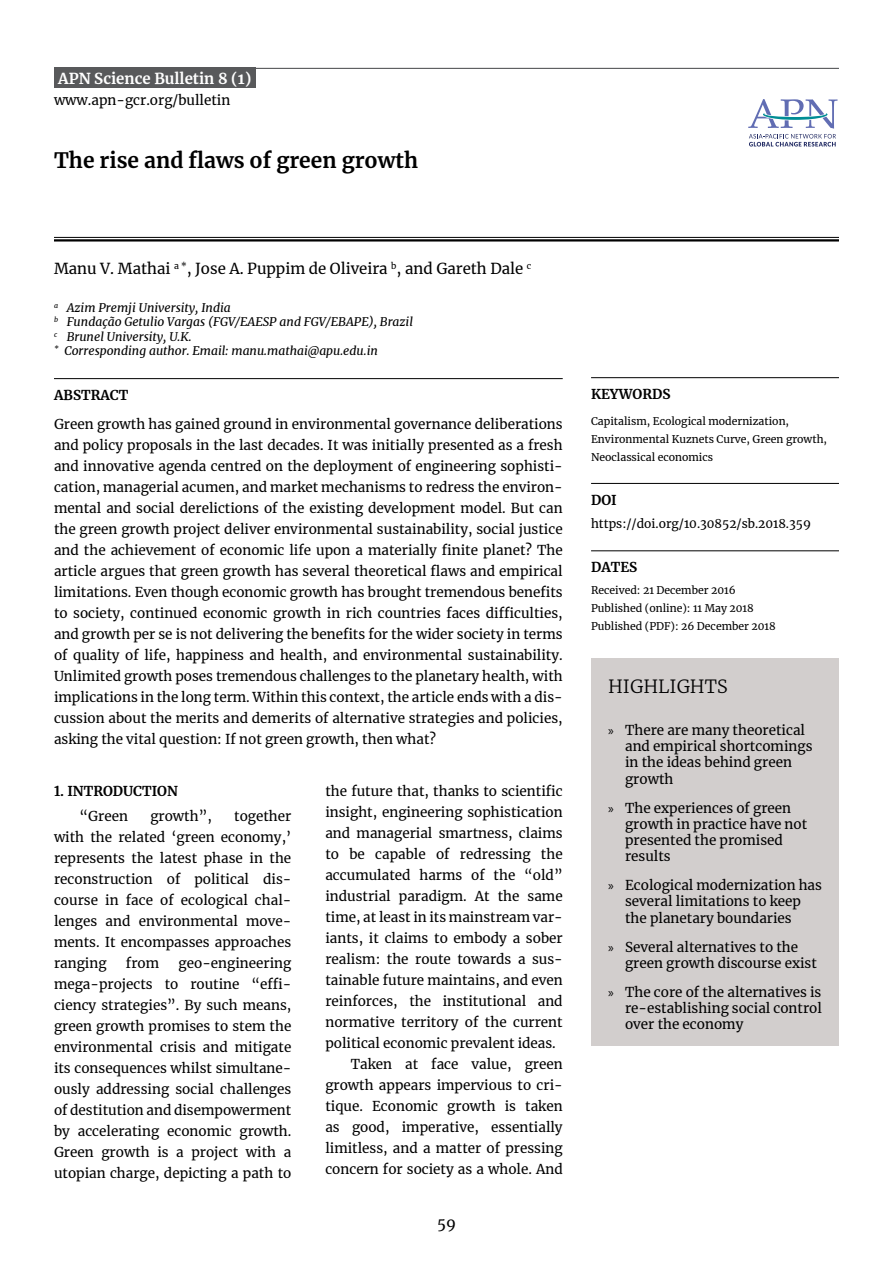
<style>
.page{position:relative;width:893px;height:1263px;background:#fff}
.page>*{position:absolute;margin:0;border:0;box-sizing:border-box;transform-origin:0 0}
.V18-Masthead__title{font:700 21px "Merriweather";color:#000}
.V18-H2{font:300 18px "Merriweather";color:#000}
.V18-Masthead__author{font:15px "Merriweather";color:#000}
.t1{font:700 15px "Merriweather";color:#fff}
.V18-Meta__first-page{font:15px "Merriweather";color:#000}
.V18-Abstract{font:13.5px/21px "Merriweather";color:#000}
.V18-Main_text{font:13.5px/21px "Merriweather";color:#000;text-align:justify}
.V18-Heading__abstrac{font:700 13.5px "Merriweather";color:#000}
.V18-H1{font:700 13.5px "Merriweather";color:#000}
.V18-Masthead-footnot{font:italic 12px "Merriweather";color:#000}
.V18-DOI{font:12px "Merriweather";color:#000}
.V18-Keywords{font:10.5px/18px "Merriweather";color:#000}
.V18-Dates{font:10.5px "Merriweather";color:#000}
.s1{font-family:"Myriad Pro"}
</style>
<div class="page">
<hr style="left:54px;top:68px;width:785px;height:1px;background:#58595b">
<div style="left:54px;top:68px;width:202px;height:20px;background:#58595b"></div>
<svg style="left:748px;top:99px;width:89px;height:48px"></svg>
<hr style="left:54px;top:237px;width:785px;height:1px;background:#000">
<hr style="left:54px;top:239px;width:785px;height:3px;background:#000">
<hr style="left:54px;top:378px;width:509px;height:1px;background:#000">
<hr style="left:591px;top:377px;width:248px;height:1px;background:#000">
<hr style="left:591px;top:483px;width:248px;height:1px;background:#000">
<hr style="left:591px;top:550px;width:248px;height:1px;background:#000">
<div style="left:591px;top:659px;width:248px;height:387px;background:#d2cecd"></div>
<p class="t1" style="left:58px;top:68px;width:195px">APN Science Bulletin 8 (1)</p>
<p class="V18-Abstract" style="left:54px;top:90px;width:178px">www.apn-gcr.org/bulletin</p>
<p class="V18-Masthead__title" style="left:54px;top:146px;width:366px">The rise and flaws of green growth</p>
<p class="V18-Masthead__author" style="left:54px;top:258px;width:479px">Manu V. Mathai <sup>a</sup> <sup>*</sup>, Jose A. Puppim de Oliveira <sup>b</sup>, and Gareth Dale <sup>c</sup></p>
<p class="V18-Masthead-footnot" style="left:54px;top:299px;width:178px"><sup>a</sup> Azim Premji University, India</p>
<p class="V18-Masthead-footnot" style="left:54px;top:314px;width:360px"><sup>b</sup> Fundação Getulio Vargas (FGV/EAESP and FGV/EBAPE), Brazil</p>
<p class="V18-Masthead-footnot" style="left:54px;top:328px;width:139px"><sup>c</sup> Brunel University, U.K.</p>
<p class="V18-Masthead-footnot" style="left:54px;top:342px;width:325px"><sup>*</sup> Corresponding author. Email: manu.mathai@apu.edu.in</p>
<p class="V18-Heading__abstrac" style="left:54px;top:386px;width:76px">ABSTRACT</p>
<p class="V18-Heading__abstrac" style="left:591px;top:385px;width:81px">KEYWORDS</p>
<p class="V18-Abstract" style="left:54px;top:413px;width:510px;text-align:justify">Green growth has gained ground in environmental governance deliberations and policy proposals in the last decades. It was initially presented as a fresh and innovative agenda centred on the deployment of engineering sophisti&shy;cation, managerial acumen, and market mechanisms to redress the environ&shy;mental and social derelictions of the existing development model. But can the green growth project deliver environmental sustainability, social justice and the achievement of economic life upon a materially finite planet? The article argues that green growth has several theoretical flaws and empirical limitations. Even though economic growth has brought tremendous benefits to society, continued economic growth in rich countries faces difficulties, and growth per se is not delivering the benefits for the wider society in terms of quality of life, happiness and health, and environmental sustainability.<br>Unlimited growth poses tremendous challenges to the planetary health, with implications in the long term. Within this context, the article ends with a dis&shy;cussion about the merits and demerits of alternative strategies and policies, asking the vital question: If not green growth, then what?</p>
<p class="V18-Keywords" style="left:591px;top:412px;width:238px">Capitalism, Ecological modernization,<br>Environmental Kuznets Curve, Green growth,<br>Neoclassical economics</p>
<p class="V18-Heading__abstrac" style="left:591px;top:491px;width:27px">DOI</p>
<p class="V18-DOI" style="left:591px;top:515px;width:221px">https://doi.org/10.30852/sb.2018.359</p>
<p class="V18-Heading__abstrac" style="left:591px;top:558px;width:48px">DATES</p>
<p class="V18-Dates" style="left:591px;top:582px;width:146px">Received: 21 December 2016</p>
<p class="V18-Dates" style="left:591px;top:600px;width:164px">Published (online): 11 May 2018</p>
<p class="V18-Dates" style="left:591px;top:618px;width:186px">Published (PDF): 26 December 2018</p>
<p class="V18-H2" style="left:608px;top:674px;width:121px">HIGHLIGHTS</p>
<p class="V18-Abstract" style="left:625px;top:722px;width:189px;line-height:16.2px;text-indent:-17px"><span class="s1">»</span> There are many theoretical and empirical shortcomings in the ideas behind green growth</p>
<p class="V18-Abstract" style="left:625px;top:799px;width:184px;line-height:16.2px;text-indent:-17px"><span class="s1">»</span> The experiences of green growth in practice have not presented the promised results</p>
<p class="V18-Abstract" style="left:625px;top:877px;width:198px;line-height:16.2px;text-indent:-17px"><span class="s1">»</span> Ecological modernization has several limitations to keep the planetary boundaries</p>
<p class="V18-Abstract" style="left:625px;top:938px;width:193px;line-height:16.2px;text-indent:-17px"><span class="s1">»</span> Several alternatives to the green growth discourse exist</p>
<p class="V18-Abstract" style="left:625px;top:983px;width:198px;line-height:16.2px;text-align:justify;text-indent:-17px"><span class="s1">»</span> The core of the alternatives is re-establishing social control over the economy</p>
<p class="V18-Main_text" style="left:325px;top:780px;width:239px">the future that, thanks to scientific insight, engineering sophistication and managerial smartness, claims to be capable of redressing the accumulated harms of the “old” industrial paradigm. At the same time, at least in its mainstream var&shy;iants, it claims to embody a sober realism: the route towards a sus&shy;tainable future maintains, and even reinforces, the institutional and normative territory of the current political economic prevalent ideas.</p>
<p class="V18-Main_text" style="left:325px;top:1053px;width:239px;text-indent:26px">Taken at face value, green growth appears impervious to cri&shy;tique. Economic growth is taken as good, imperative, essentially limitless, and a matter of pressing concern for society as a whole. And</p>
<p class="V18-H1" style="left:54px;top:782px;width:125px">1. INTRODUCTION</p>
<p class="V18-Main_text" style="left:80px;top:805px;width:50px">“Green</p>
<p class="V18-Main_text" style="left:150px;top:805px;width:63px">growth”,</p>
<p class="V18-Main_text" style="left:54px;top:805px;width:239px;text-indent:180px">together with the related ‘green economy,’ represents the latest phase in the reconstruction of political dis&shy;course in face of ecological chal&shy;lenges and environmental move&shy;ments. It encompasses approaches ranging</p>
<p class="V18-Main_text" style="left:126px;top:952px;width:35px">from</p>
<p class="V18-Main_text" style="left:54px;top:952px;width:239px;text-indent:125px">geo-engineering mega-projects to routine “effi&shy;ciency strategies”. By such means, green growth promises to stem the environmental crisis and mitigate its consequences whilst simultane&shy;ously addressing social challenges of destitution and disempowerment by accelerating economic growth.<br>Green growth is a project with a utopian charge, depicting a path to</p>
<p class="V18-Meta__first-page" style="left:437px;top:1213px;width:20px">59</p>
</div>
